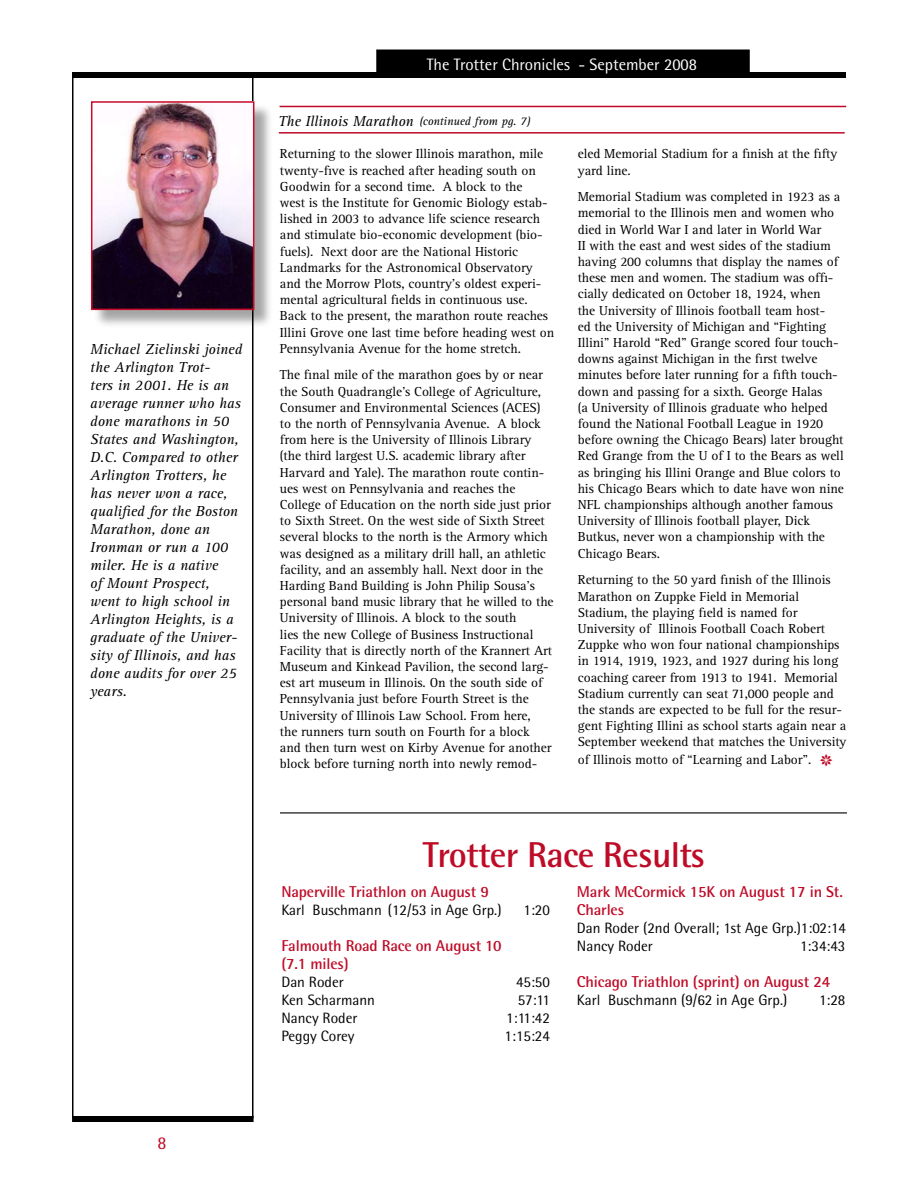
<style>
.page{position:relative;width:918px;height:1188px;background:#fff}
.page>*{position:absolute;margin:0;border:0;box-sizing:border-box;transform-origin:0 0}
.t1{font:700 36px "Rotis Semi Sans";letter-spacing:-.02em;color:#be0b27}
.t2{font:18px "Rotis Semi Sans";color:#be0b27}
.t3{font:16.5px "Rotis Semi Sans";color:#fff}
.t4{font:700 15.75px/18px "Rotis Semi Sans";letter-spacing:-.01em;color:#be0b27}
.t5{font:italic 15px/18px "Rotis Serif";color:#000}
.t6{font:15px/18px "Rotis Semi Sans";color:#000}
.t7{font:13.5px/16.2px "Rotis Serif";letter-spacing:-.005em;color:#000}
.s1{font-size:12px}
.s2{font-family:"Monotype Sorts";font-size:16.5px;color:#be0b27}
</style>
<div class="page">
<div style="left:377px;top:50px;width:372px;height:24px;background:#000"></div>
<div style="left:72px;top:75px;width:182px;height:1043px;border:2px solid #000"></div>
<div style="left:72px;top:1116px;width:182px;height:6px;background:#000"></div>
<div style="left:72px;top:72px;width:774px;height:6px;background:#000"></div>
<hr style="left:279px;top:132px;width:566px;height:2px;background:#be0b27">
<hr style="left:280px;top:106px;width:566px;height:1px;background:#be0b27">
<div style="left:93px;top:103px;width:180px;height:226px;background:#000;opacity:.35"></div>
<img style="left:94px;top:104px;width:157px;height:203px">
<div style="left:91px;top:101px;width:163px;height:209px;border:2px solid #c80a28"></div>
<hr style="left:280px;top:812px;width:567px;height:1px;background:#000">
<p class="t5" style="left:90px;top:341px;width:153px">Michael Zielinski joined the Arlington Trot-<br>ters in 2001. He is an average runner who has done marathons in 50<br>States and Washington,<br>D.C. Compared to other<br>Arlington Trotters, he has never won a race, qualified for the Boston<br>Marathon, done an<br>Ironman or run a 100 miler. He is a native<br>of Mount Prospect, went to high school in<br>Arlington Heights, is a graduate of the Univer&shy;sity of Illinois, and has done audits for over 25 years.</p>
<h2 class="t2" style="left:158px;top:1132px;width:11px">8</h2>
<p class="t3" style="left:427px;top:54px;width:272px">The Trotter Chronicles - September 2008</p>
<p class="t5" style="left:278px;top:112px;width:254px">The Illinois Marathon <span class="s1">(continued from pg. 7)</span></p>
<p class="t7" style="left:280px;top:146px;width:276px">Returning to the slower Illinois marathon, mile twenty-five is reached after heading south on Goodwin for a second time. A block to the<br>west is the Institute for Genomic Biology estab&shy;lished in 2003 to advance life science research and stimulate bio-economic development (bio&shy;fuels). Next door are the National Historic Landmarks for the Astronomical Observatory and the Morrow Plots, country’s oldest experi&shy;mental agricultural fields in continuous use.<br>Back to the present, the marathon route reaches Illini Grove one last time before heading west on Pennsylvania Avenue for the home stretch.</p>
<p class="t7" style="left:280px;top:367px;width:275px">The final mile of the marathon goes by or near the South Quadrangle's College of Agriculture, Consumer and Environmental Sciences (ACES) to the north of Pennsylvania Avenue. A block from here is the University of Illinois Library (the third largest U.S. academic library after Harvard and Yale). The marathon route contin&shy;ues west on Pennsylvania and reaches the College of Education on the north side just prior to Sixth Street. On the west side of Sixth Street several blocks to the north is the Armory which was designed as a military drill hall, an athletic facility, and an assembly hall. Next door in the Harding Band Building is John Philip Sousa's personal band music library that he willed to the University of Illinois. A block to the south<br>lies the new College of Business Instructional Facility that is directly north of the Krannert Art Museum and Kinkead Pavilion, the second larg&shy;est art museum in Illinois. On the south side of Pennsylvania just before Fourth Street is the University of Illinois Law School. From here,<br>the runners turn south on Fourth for a block and then turn west on Kirby Avenue for another block before turning north into newly remod-</p>
<p class="t7" style="left:578px;top:146px;width:261px">eled Memorial Stadium for a finish at the fifty yard line.</p>
<p class="t7" style="left:578px;top:189px;width:268px">Memorial Stadium was completed in 1923 as a memorial to the Illinois men and women who died in World War I and later in World War<br>II with the east and west sides of the stadium having 200 columns that display the names of these men and women. The stadium was offi&shy;cially dedicated on October 18, 1924, when<br>the University of Illinois football team host-<br>ed the University of Michigan and “Fighting Illini" Harold “Red" Grange scored four touch&shy;downs against Michigan in the first twelve minutes before later running for a fifth touch&shy;down and passing for a sixth. George Halas<br>(a University of Illinois graduate who helped found the National Football League in 1920 before owning the Chicago Bears) later brought Red Grange from the U of I to the Bears as well as bringing his Illini Orange and Blue colors to his Chicago Bears which to date have won nine NFL championships although another famous University of Illinois football player, Dick Butkus, never won a championship with the Chicago Bears.</p>
<p class="t7" style="left:578px;top:572px;width:270px">Returning to the 50 yard finish of the Illinois Marathon on Zuppke Field in Memorial Stadium, the playing field is named for University of Illinois Football Coach Robert Zuppke who won four national championships in 1914, 1919, 1923, and 1927 during his long coaching career from 1913 to 1941. Memorial Stadium currently can seat 71,000 people and the stands are expected to be full for the resur&shy;gent Fighting Illini as school starts again near a September weekend that matches the University</p>
<p class="t7" style="left:578px;top:752px;width:257px">of Illinois motto of “Learning and Labor". <span class="s2">k</span></p>
<h1 class="t1" style="left:423px;top:832px;width:284px">Trotter Race Results</h1>
<p class="t4" style="left:577px;top:882px;width:267px">Mark McCormick 15K on August 17 in St.<br>Charles</p>
<p class="t6" style="left:577px;top:919px;width:271px">Dan Roder (2nd Overall; 1st Age Grp.)1:02:14<br>Nancy Roder</p>
<p class="t4" style="left:281px;top:882px;width:209px">Naperville Triathlon on August 9</p>
<p class="t6" style="left:281px;top:901px;width:222px">Karl Buschmann (12/53 in Age Grp.)</p>
<p class="t6" style="left:524px;top:901px;width:28px">1:20</p>
<p class="t4" style="left:281px;top:936px;width:222px">Falmouth Road Race on August 10 (7.1 miles)</p>
<p class="t6" style="left:281px;top:973px;width:64px">Dan Roder</p>
<p class="t6" style="left:516px;top:973px;width:35px">45:50</p>
<p class="t6" style="left:281px;top:991px;width:95px">Ken Scharmann</p>
<p class="t6" style="left:518px;top:991px;width:34px">57:11</p>
<p class="t6" style="left:281px;top:1009px;width:77px">Nancy Roder</p>
<p class="t6" style="left:506px;top:1009px;width:45px">1:11:42</p>
<p class="t6" style="left:281px;top:1027px;width:75px">Peggy Corey</p>
<p class="t6" style="left:505px;top:1027px;width:47px">1:15:24</p>
<p class="t6" style="left:800px;top:937px;width:47px">1:34:43</p>
<p class="t4" style="left:577px;top:972px;width:255px">Chicago Triathlon (sprint) on August 24</p>
<p class="t6" style="left:577px;top:991px;width:212px">Karl Buschmann (9/62 in Age Grp.)</p>
<p class="t6" style="left:819px;top:991px;width:28px">1:28</p>
</div>
